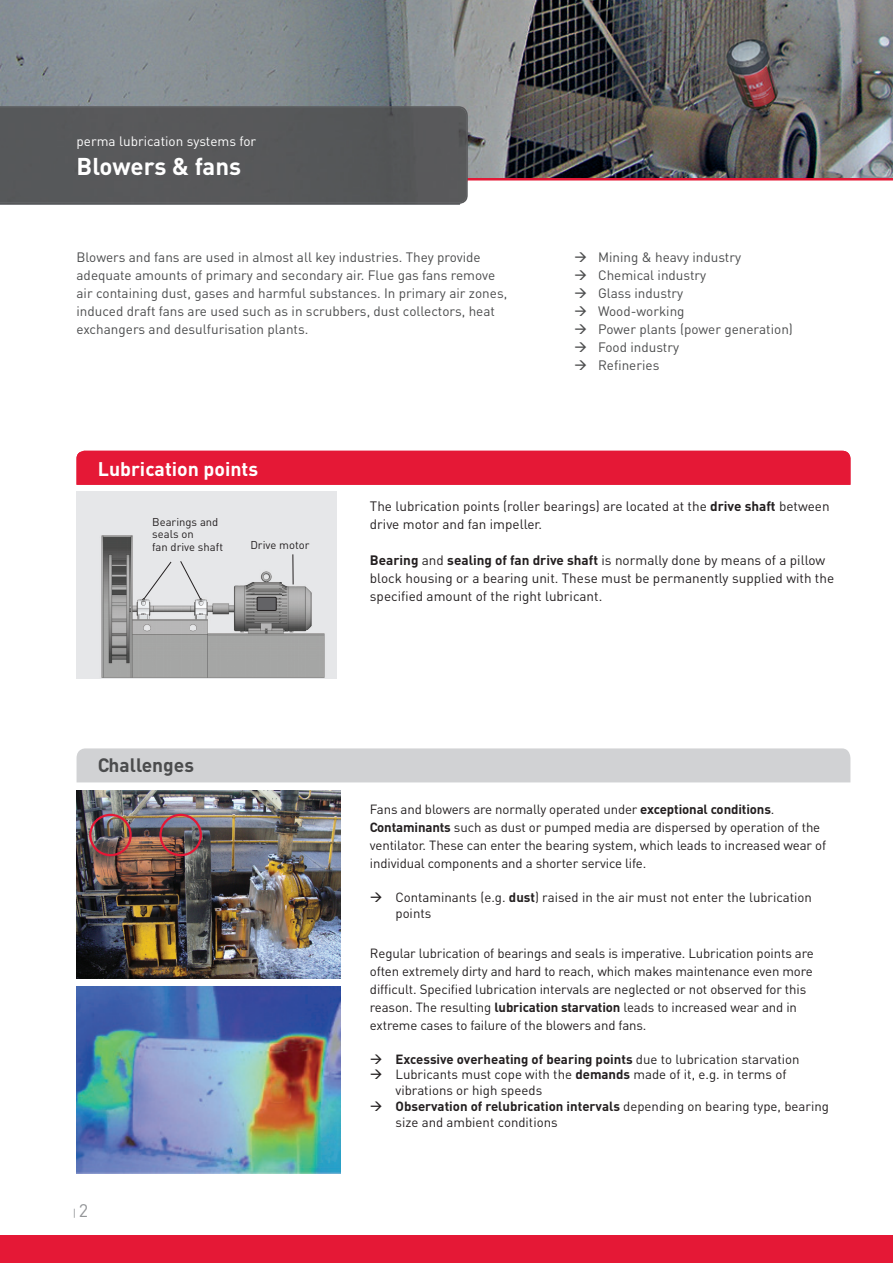
<style>
.page{position:relative;width:893px;height:1263px;background:#fff}
.page>*{position:absolute;margin:0;border:0;box-sizing:border-box;transform-origin:0 0}
.t1{font:700 24px "DIN";letter-spacing:-.01em;color:#fff}
.t2{font:700 19.5px "DIN";color:#fff}
.t3{font:700 19.2px "DIN";color:#4b4c4d}
.t4{font:13.5px/18px "DIN";color:#4b4c4d}
.t5{font:13.5px/18px "DIN";color:#231f20}
.t6{font:13.5px "DIN";color:#fff}
.t7{font:13.2px/18px "DIN";letter-spacing:-.01em;color:#231f20}
.t8{font:700 13.2px "DIN";color:#231f20}
.t9{font:11.25px/12.9px "DIN";color:#231f20}
.t10{font:10.5px "DIN";color:#939598}
.s1{font-weight:700}
.s2{font-size:18px}
.s3{font-weight:400}
</style>
<div class="page">
<img style="left:0;top:0;width:893px;height:178px">
<hr style="left:468px;top:178px;width:425px;height:3px;background:#e51836">
<div style="left:0;top:106px;width:468px;height:98px;background:#57585a"></div>
<div style="left:77px;top:491px;width:260px;height:187px;background:#e6e7e9"></div>
<div style="left:77px;top:748px;width:773px;height:34px;background:#d1d2d4"></div>
<svg style="left:460px;top:180px;width:433px;height:25px"></svg>
<div style="left:0;top:1235px;width:893px;height:28px;background:#e51836"></div>
<div style="left:77px;top:451px;width:773px;height:34px;background:#e51836"></div>
<img style="left:77px;top:791px;width:263px;height:187px">
<img style="left:77px;top:986px;width:263px;height:188px">
<div style="left:89px;top:814px;width:43px;height:42px;border:2px solid #e51836;border-radius:50%"></div>
<div style="left:159px;top:814px;width:43px;height:42px;border:2px solid #e51836;border-radius:50%"></div>
<img style="left:101px;top:536px;width:224px;height:141px">
<hr style="left:292px;top:554px;width:1px;height:30px;background:#231f20">
<svg style="left:143px;top:561px;width:29px;height:39px"></svg>
<svg style="left:180px;top:560px;width:22px;height:40px"></svg>
<div style="left:257px;top:597px;width:19px;height:13px;background:#636366"></div>
<div style="left:257px;top:597px;width:19px;height:14px;border:1px solid #231f20"></div>
<p class="t6" style="left:77px;top:132px;width:181px">perma lubrication systems for</p>
<h1 class="t1" style="left:77px;top:150px;width:166px">Blowers &amp; fans</h1>
<p class="t4" style="left:77px;top:247px;width:432px">Blowers and fans are used in almost all key industries. They provide adequate amounts of primary and secondary air. Flue gas fans remove air containing dust, gases and harmful substances. In primary air zones, induced draft fans are used such as in scrubbers, dust collectors, heat exchangers and desulfurisation plants.</p>
<h2 class="t2" style="left:98px;top:455px;width:162px">Lubrication points</h2>
<p class="t4" style="left:574px;top:247px;width:169px">→ Mining &amp; heavy industry</p>
<p class="t4" style="left:574px;top:265px;width:134px">→ Chemical industry</p>
<p class="t4" style="left:574px;top:283px;width:111px">→ Glass industry</p>
<p class="t4" style="left:574px;top:301px;width:112px">→ Wood-working</p>
<p class="t4" style="left:574px;top:319px;width:220px">→ Power plants (power generation)</p>
<p class="t4" style="left:574px;top:337px;width:107px">→ Food industry</p>
<p class="t4" style="left:574px;top:355px;width:87px">→ Refineries</p>
<p class="t9" style="left:152px;top:515px;width:72px">Bearings and seals on<br>fan drive shaft</p>
<p class="t9" style="left:250px;top:538px;width:61px">Drive motor</p>
<p class="t5" style="left:370px;top:496px;width:461px">The lubrication points (roller bearings) are located at the <span class="s1">drive shaft</span> between drive motor and fan impeller.</p>
<p class="t5" style="left:370px;top:550px;width:466px"><span class="s1">Bearing</span> and <span class="s1">sealing of fan drive shaft</span> is normally done by means of a pillow block housing or a bearing unit. These must be permanently supplied with the specified amount of the right lubricant.</p>
<h3 class="t3" style="left:98px;top:753px;width:98px">Challenges</h3>
<p class="t10" style="left:73px;top:1206px;width:17px">| <span class="s2">2</span></p>
<p class="t7" style="left:370px;top:800px;width:458px">Fans and blowers are normally operated under <span class="s1">exceptional conditions</span>.<br><span class="s1">Contaminants</span> such as dust or pumped media are dispersed by operation of the ventilator. These can enter the bearing system, which leads to increased wear of individual components and a shorter service life.</p>
<p class="t7" style="left:395px;top:889px;width:418px;line-height:15.9px;text-indent:-26px">→ Contaminants (e.g. <span class="s1">dust</span>) raised in the air must not enter the lubrication points</p>
<p class="t7" style="left:370px;top:943px;width:445px">Regular lubrication of bearings and seals is imperative. Lubrication points are often extremely dirty and hard to reach, which makes maintenance even more difficult. Specified lubrication intervals are neglected or not observed for this reason. The resulting <span class="s1">lubrication starvation</span> leads to increased wear and in extreme cases to failure of the blowers and fans.</p>
<p class="t8" style="left:370px;top:1050px;width:431px">→ Excessive overheating of bearing points <span class="s3">due to lubrication starvation</span></p>
<p class="t7" style="left:395px;top:1066px;width:392px;line-height:15.9px;text-indent:-26px">→ Lubricants must cope with the <span class="s1">demands</span> made of it, e.g. in terms of vibrations or high speeds</p>
<p class="t7" style="left:395px;top:1098px;width:435px;line-height:15.9px;text-indent:-26px">→ <span class="s1">Observation of relubrication intervals</span> depending on bearing type, bearing size and ambient conditions</p>
</div>
